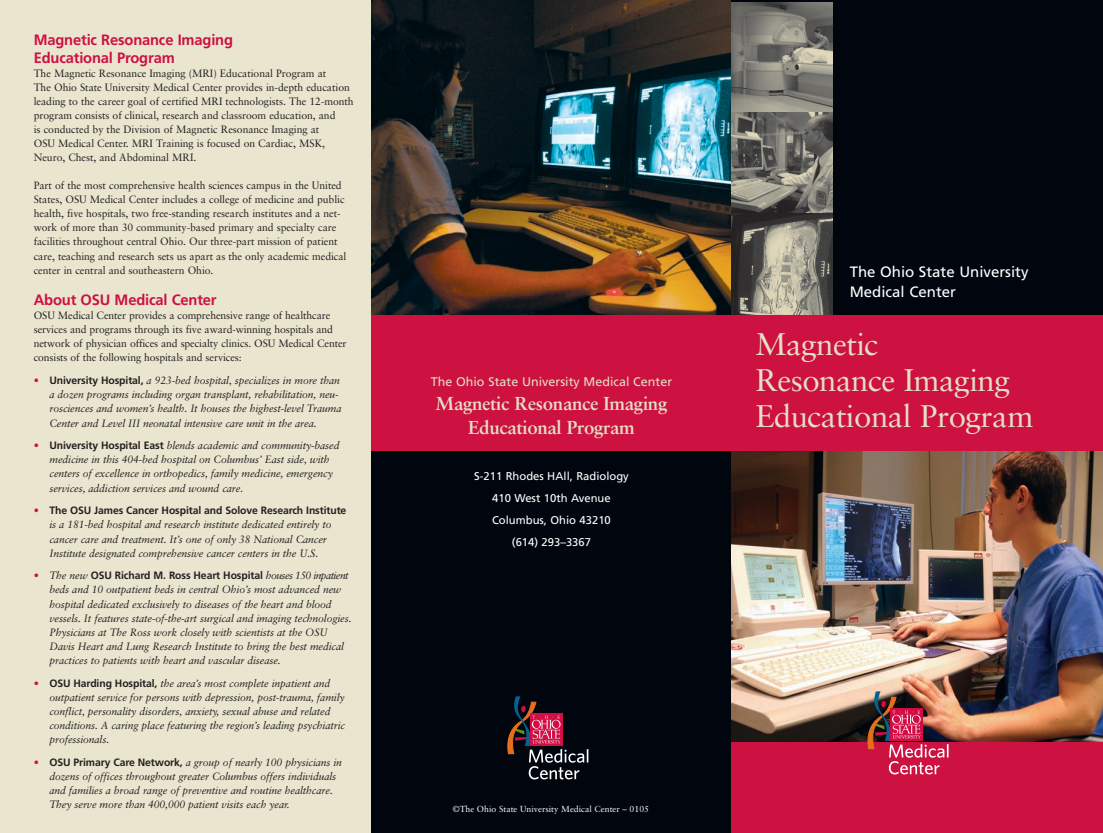
<style>
.page{position:relative;width:1103px;height:833px;background:#fff}
.page>*{position:absolute;margin:0;border:0;box-sizing:border-box;transform-origin:0 0}
.t1{font:31.25px/36.2px "Sabon";letter-spacing:-.015em;color:#e4dec4}
.t2{font:700 18.75px/23.8px "Sabon";letter-spacing:-.015em;color:#e4dec4;text-align:center}
.t3{font:700 15px/17.5px "Frutiger";letter-spacing:-.01em;color:#cd1141}
.t4{font:15px/20px "Frutiger";color:#fff}
.t5{font:12.5px "Frutiger";color:#e4dec4}
.t6{font:11.25px/22px "Frutiger";color:#fff;text-align:center}
.t7{font:italic 10.62px/14px "Sabon";letter-spacing:-.01em;color:#231f20}
.t8{font:10.62px/14px "Sabon";letter-spacing:-.005em;color:#231f20}
.t9{font:700 10.62px "Frutiger";letter-spacing:-.01em;color:#231f20}
.t10{font:8.75px "Sabon";color:#fff}
.s1{font-family:"Frutiger";font-weight:700;font-style:normal;color:#cd1141}
.s2{font-family:"Frutiger";font-weight:700;font-style:normal}
.s3{color:#cd1141}
.s4{font-family:"Sabon";font-weight:400;font-style:italic}
</style>
<div class="page">
<div style="left:0;top:0;width:371px;height:832px;background:#eae5cf"></div>
<div style="left:371px;top:353px;width:360px;height:479px;background:#01060e"></div>
<img style="left:371px;top:0;width:360px;height:315px">
<div style="left:371px;top:315px;width:360px;height:135px;background:#cd1141"></div>
<div style="left:731px;top:0;width:371px;height:327px;background:#01060e"></div>
<img style="left:731px;top:2px;width:102px;height:110px">
<svg style="left:731px;top:112px;width:102px;height:102px;background:#727069"></svg>
<svg style="left:731px;top:214px;width:102px;height:101px;background:#79766c"></svg>
<img style="left:731px;top:450px;width:371px;height:292px">
<div style="left:731px;top:315px;width:371px;height:135px;background:#cd1141"></div>
<div style="left:731px;top:742px;width:371px;height:90px;background:#cd1141"></div>
<svg style="left:507px;top:696px;width:81px;height:83px"></svg>
<img style="left:867px;top:691px;width:81px;height:83px">
<h3 class="t3" style="left:34px;top:32px;width:201px">Magnetic Resonance Imaging<br>Educational Program</h3>
<p class="t8" style="left:34px;top:67px;width:321px">The Magnetic Resonance Imaging (MRI) Educational Program at<br>The Ohio State University Medical Center provides in-depth education leading to the career goal of certified MRI technologists. The 12-month program consists of clinical, research and classroom education, and<br>is conducted by the Division of Magnetic Resonance Imaging at<br>OSU Medical Center. MRI Training is focused on Cardiac, MSK, Neuro, Chest, and Abdominal MRI.</p>
<p class="t8" style="left:34px;top:179px;width:314px">Part of the most comprehensive health sciences campus in the United States, OSU Medical Center includes a college of medicine and public health, five hospitals, two free-standing research institutes and a net&shy;work of more than 30 community-based primary and specialty care facilities throughout central Ohio. Our three-part mission of patient care, teaching and research sets us apart as the only academic medical center in central and southeastern Ohio.</p>
<h3 class="t3" style="left:34px;top:292px;width:184px">About OSU Medical Center</h3>
<p class="t8" style="left:34px;top:309px;width:314px">OSU Medical Center provides a comprehensive range of healthcare services and programs through its five award-winning hospitals and network of physician offices and specialty clinics. OSU Medical Center consists of the following hospitals and services:</p>
<p class="t7" style="left:49px;top:374px;width:294px;text-indent:-16px"><span class="s1">•</span> <span class="s2">University Hospital,</span> a 923-bed hospital, specializes in more than a dozen programs including organ transplant, rehabilitation, neu&shy;rosciences and women’s health. It houses the highest-level Trauma Center and Level III neonatal intensive care unit in the area.</p>
<p class="t7" style="left:49px;top:439px;width:291px;text-indent:-16px"><span class="s1">•</span> <span class="s2">University Hospital East</span> blends academic and community-based medicine in this 404-bed hospital on Columbus’ East side, with centers of excellence in orthopedics, family medicine, emergency services, addiction services and wound care.</p>
<p class="t9" style="left:34px;top:506px;width:314px"><span class="s3">•</span> The OSU James Cancer Hospital and Solove Research Institute</p>
<p class="t7" style="left:49px;top:518px;width:283px">is a 181-bed hospital and research institute dedicated entirely to cancer care and treatment. It’s one of only 38 National Cancer<br>Institute designated comprehensive cancer centers in the U.S.</p>
<p class="t9" style="left:34px;top:571px;width:316px"><span class="s3">•</span> <span class="s4">The new</span> OSU Richard M. Ross Heart Hospital <span class="s4">houses 150 inpatient</span></p>
<p class="t7" style="left:49px;top:583px;width:304px">beds and 10 outpatient beds in central Ohio’s most advanced new hospital dedicated exclusively to diseases of the heart and blood vessels. It features state-of-the-art surgical and imaging technologies.<br>Physicians at The Ross work closely with scientists at the OSU Davis Heart and Lung Research Institute to bring the best medical practices to patients with heart and vascular disease.</p>
<p class="t7" style="left:49px;top:676px;width:297px;text-indent:-16px"><span class="s1">•</span> <span class="s2">OSU Harding Hospital,</span> the area’s most complete inpatient and outpatient service for persons with depression, post-trauma, family conflict, personality disorders, anxiety, sexual abuse and related conditions. A caring place featuring the region’s leading psychiatric professionals.</p>
<p class="t7" style="left:49px;top:755px;width:294px;text-indent:-16px"><span class="s1">•</span> <span class="s2">OSU Primary Care Network,</span> a group of nearly 100 physicians in dozens of offices throughout greater Columbus offers individuals and families a broad range of preventive and routine healthcare.<br>They serve more than 400,000 patient visits each year.</p>
<p class="t5" style="left:431px;top:376px;width:243px">The Ohio State University Medical Center</p>
<h2 class="t2" style="left:435px;top:393px;width:233px">Magnetic Resonance Imaging<br>Educational Program</h2>
<p class="t6" style="left:474px;top:466px;width:156px">S-211 Rhodes HAll, Radiology<br>410 West 10th Avenue<br>Columbus, Ohio 43210<br>(614) 293–3367</p>
<p class="t10" style="left:452px;top:805px;width:198px">©The Ohio State University Medical Center – 0105</p>
<h3 class="t4" style="left:849px;top:263px;width:180px">The Ohio State University<br>Medical Center</h3>
<h1 class="t1" style="left:755px;top:328px;width:279px">Magnetic<br>Resonance Imaging<br>Educational Program</h1>
</div>
